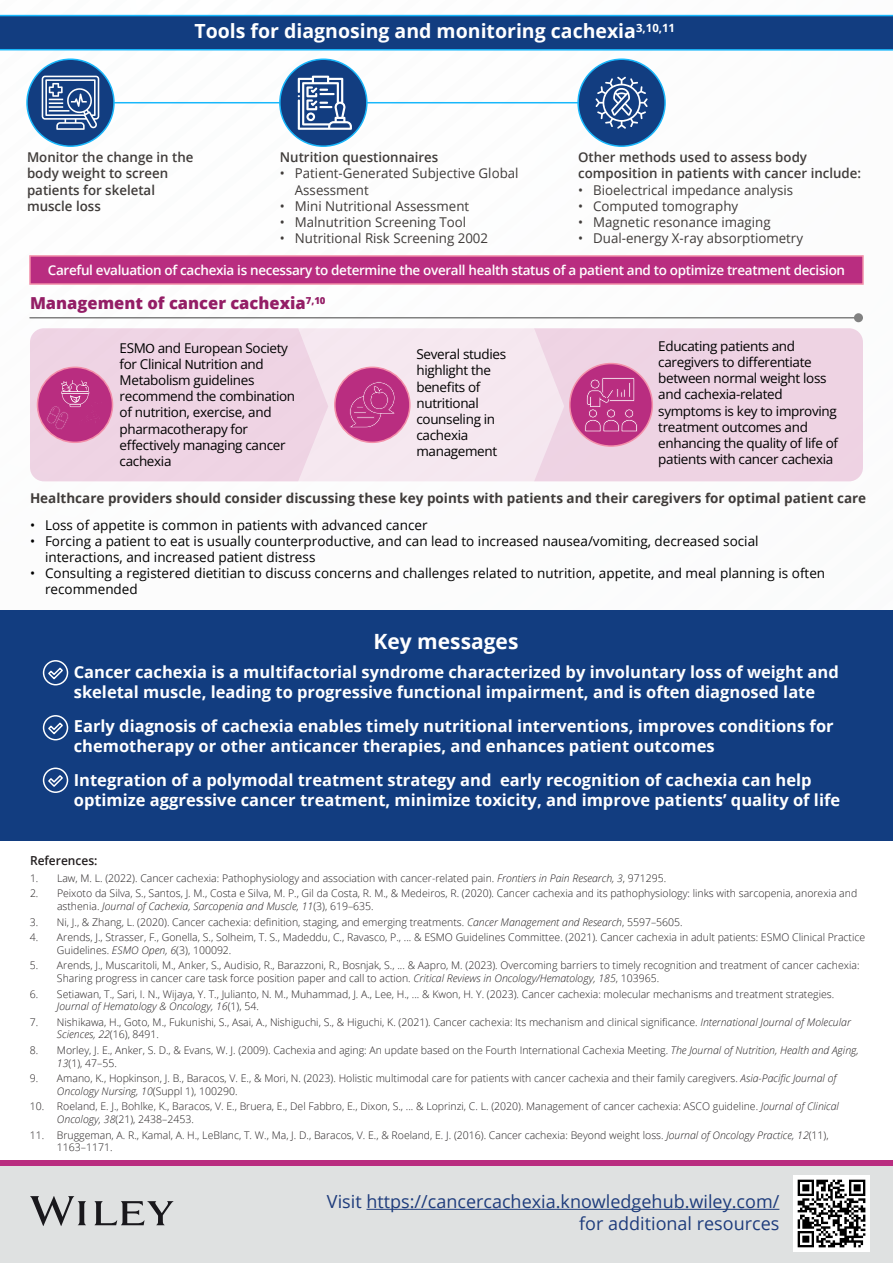
<style>
.page{position:relative;width:893px;height:1263px;background:#fff}
.page>*{position:absolute;margin:0;border:0;box-sizing:border-box;transform-origin:0 0}
.t1{font:700 21px "Open Sans";color:#fff}
.t2{font:700 19.5px "Open Sans";color:#fff}
.t3{font:18px/21.6px "Open Sans";color:#1e3c7c;text-align:right}
.t4{font:700 16.5px/19.8px "Open Sans";color:#fff}
.t5{font:800 16.5px "Open Sans";color:#941e66}
.t6{font:13.5px/16.2px "Open Sans";letter-spacing:-.025em;color:#000}
.t7{font:13.5px/16.2px "Open Sans";color:#000}
.t8{font:13.5px/16.2px "Open Sans";color:#403c3a}
.t9{font:600 13.5px/16.2px "Open Sans";color:#403c3a}
.t10{font:600 13.5px "Open Sans";letter-spacing:-.025em;color:#fff}
.t11{font:700 13.5px "Open Sans";color:#403c3a}
.t12{font:600 12.45px "Open Sans";color:#231f20}
.t13{font:300 10.5px/12.6px "Open Sans";color:#231f20}
.s1{font-family:"Myriad Pro"}
.s2{font-style:italic}
.s3{font-style:inherit}
</style>
<div class="page">
<svg style="left:0;top:14px;width:893px;height:468px"></svg>
<div style="left:0;top:1163px;width:893px;height:100px;background:#dfe1e1"></div>
<div style="left:0;top:1160px;width:893px;height:6px;background:#b92d80"></div>
<svg style="left:94px;top:1201px;width:80px;height:24px"></svg>
<svg style="left:30px;top:1196px;width:56px;height:30px"></svg>
<div style="left:0;top:610px;width:893px;height:231px;background:#123d80"></div>
<div style="left:43px;top:660px;width:25px;height:25px;border:1px solid #fff;border-radius:50%"></div>
<svg style="left:47px;top:667px;width:17px;height:14px"></svg>
<div style="left:43px;top:715px;width:25px;height:25px;border:1px solid #fff;border-radius:50%"></div>
<svg style="left:47px;top:722px;width:17px;height:14px"></svg>
<div style="left:43px;top:767px;width:25px;height:26px;border:1px solid #fff;border-radius:50%"></div>
<svg style="left:47px;top:775px;width:17px;height:13px"></svg>
<hr style="left:30px;top:317px;width:829px;height:1px;background:#818181">
<div style="left:854px;top:313px;width:9px;height:9px;background:#818181;border-radius:50%"></div>
<div style="left:30px;top:328px;width:268px;height:153px;background:#efd4e4"></div>
<div style="left:564px;top:328px;width:299px;height:153px;background:#eed3e3"></div>
<div style="left:570px;top:364px;width:82px;height:82px;background:#b92d80;border-radius:50%"></div>
<div style="left:569px;top:363px;width:84px;height:84px;border:2px solid #f38fa9;border-radius:50%"></div>
<div style="left:38px;top:367px;width:74px;height:75px;background:#b92d80;border-radius:50%"></div>
<div style="left:37px;top:367px;width:76px;height:76px;border:2px solid #f38fa9;border-radius:50%"></div>
<svg style="left:46px;top:380px;width:58px;height:51px"></svg>
<svg style="left:298px;top:328px;width:266px;height:153px;background:#eed2e2"></svg>
<svg style="left:584px;top:377px;width:54px;height:55px"></svg>
<div style="left:29px;top:255px;width:835px;height:30px;background:#b92d80;border:2px solid #f38fa9"></div>
<svg style="left:0;top:15px;width:893px;height:36px;background:#15498b"></svg>
<hr style="left:71px;top:102px;width:520px;height:1px;background:#18b7fb">
<div style="left:27px;top:59px;width:87px;height:87px;background:#123d80;border-radius:50%"></div>
<div style="left:26px;top:58px;width:89px;height:89px;border:2px solid #18b7fb;border-radius:50%"></div>
<div style="left:280px;top:59px;width:87px;height:87px;background:#123d80;border-radius:50%"></div>
<div style="left:279px;top:58px;width:89px;height:89px;border:2px solid #18b7fb;border-radius:50%"></div>
<div style="left:578px;top:59px;width:87px;height:87px;background:#123d80;border-radius:50%"></div>
<div style="left:577px;top:58px;width:89px;height:89px;border:2px solid #18b7fb;border-radius:50%"></div>
<svg style="left:42px;top:76px;width:57px;height:54px"></svg>
<svg style="left:298px;top:76px;width:54px;height:54px"></svg>
<svg style="left:595px;top:77px;width:53px;height:52px"></svg>
<hr style="left:366px;top:1209px;width:413px;height:1px;background:#1e3c7c">
<img style="left:793px;top:1175px;width:76px;height:76px">
<h2 class="t2" style="left:194px;top:17px;width:482px">Tools for diagnosing and monitoring cachexia<sup>3,10,11</sup></h2>
<p class="t9" style="left:27px;top:149px;width:168px">Monitor the change in the body weight to screen patients for skeletal muscle loss</p>
<p class="t9" style="left:280px;top:149px;width:160px">Nutrition questionnaires</p>
<p class="t8" style="left:295px;top:165px;width:225px;text-indent:-15px">• Patient-Generated Subjective Global<br>Assessment</p>
<p class="t8" style="left:280px;top:197px;width:191px">• Mini Nutritional Assessment</p>
<p class="t8" style="left:280px;top:214px;width:188px">• Malnutrition Screening Tool</p>
<p class="t8" style="left:280px;top:230px;width:210px">• Nutritional Risk Screening 2002</p>
<p class="t9" style="left:578px;top:149px;width:285px">Other methods used to assess body composition in patients with cancer include:</p>
<p class="t8" style="left:578px;top:181px;width:216px">• Bioelectrical impedance analysis</p>
<p class="t8" style="left:578px;top:197px;width:162px">• Computed tomography</p>
<p class="t8" style="left:578px;top:214px;width:194px">• Magnetic resonance imaging</p>
<p class="t8" style="left:578px;top:230px;width:226px">• Dual-energy X-ray absorptiometry</p>
<p class="t10" style="left:48px;top:261px;width:799px">Careful evaluation of cachexia is necessary to determine the overall health status of a patient and to optimize treatment decision</p>
<h3 class="t5" style="left:30px;top:291px;width:297px">Management of cancer cachexia<sup>7,10</sup></h3>
<p class="t6" style="left:120px;top:339px;width:177px">ESM<span class="s1">O</span> and European Society for Clinical <span class="s1">N</span>utrition and<br>Metabolism guidelines recommend the combination of nutrition, exercise, and pharmacotherapy for effectively managing cancer cachexia</p>
<p class="t6" style="left:416px;top:346px;width:91px">Several studies highlight the benefits of nutritional counseling in cachexia management</p>
<p class="t6" style="left:658px;top:337px;width:181px">Educating patients and caregivers to differentiate between normal weight loss and cachexia-related symptoms is key to improving treatment outcomes and enhancing the quality of life of patients with cancer cachexia</p>
<p class="t11" style="left:30px;top:489px;width:838px">Healthcare providers should consider discussing these key points with patients and their caregivers for optimal patient care</p>
<p class="t7" style="left:30px;top:516px;width:399px">• Loss of appetite is common in patients with advanced cancer</p>
<p class="t7" style="left:45px;top:532px;width:715px;text-indent:-15px">• Forcing a patient to eat is usually counterproductive, and can lead to increased nausea/vomiting, decreased social interactions, and increased patient distress</p>
<p class="t7" style="left:45px;top:565px;width:782px;text-indent:-15px">• Consulting a registered dietitian to discuss concerns and challenges related to nutrition, appetite, and meal planning is often recommended</p>
<h1 class="t1" style="left:373px;top:626px;width:147px">Key messages</h1>
<h3 class="t4" style="left:74px;top:662px;width:766px">Cancer cachexia is a multifactorial syndrome characterized by involuntary loss of weight and skeletal muscle, leading to progressive functional impairment, and is often diagnosed late</h3>
<h3 class="t4" style="left:74px;top:716px;width:761px">Early diagnosis of cachexia enables timely nutritional interventions, improves conditions for chemotherapy or other anticancer therapies, and enhances patient outcomes</h3>
<h3 class="t4" style="left:74px;top:770px;width:768px">Integration of a polymodal treatment strategy and early recognition of cachexia can help optimize aggressive cancer treatment, minimize toxicity, and improve patients’ quality of life</h3>
<p class="t12" style="left:30px;top:852px;width:69px">References:</p>
<p class="t13" style="left:30px;top:871px;width:638px">1. Law, M. L. (2022). Cancer cachexia: Pathophysiology and association with cancer-related pain. <span class="s2">Frontiers in Pain Research, 3</span>, 971295.</p>
<p class="t13" style="left:57px;top:887px;width:802px;text-indent:-27px">2. Peixoto da Silva, S., Santos, J. M., Costa e Silva, M. P., Gil da Costa, R. M., &amp; Medeiros, R. (2020). Cancer cachexia and its pathophysiology: links with sarcopenia, anorexia and asthenia. <span class="s2">Journal of Cachexia, Sarcopenia and Muscle, 11</span>(3), 619–635.</p>
<p class="t13" style="left:30px;top:915px;width:654px">3. Ni, J., &amp; Zhang, L. (2020). Cancer cachexia: definition, staging, and emerging treatments. <span class="s2">Cancer Management and Research</span>, 5597–5605.</p>
<p class="t13" style="left:57px;top:931px;width:810px;text-indent:-27px">4. Arends, J., Strasser, F., Gonella, S., Solheim, T. S., Madeddu, C., Ravasco, P., ... &amp; ESMO Guidelines Committee. (2021). Cancer cachexia in adult patients: ESMO Clinical Practice<br>Guidelines. <span class="s2">ESMO Open, 6</span>(3), 100092.</p>
<p class="t13" style="left:57px;top:959px;width:804px;text-indent:-27px">5. Arends, J., Muscaritoli, M., Anker, S., Audisio, R., Barazzoni, R., Bosnjak, S., ... &amp; Aapro, M. (2023). Overcoming barriers to timely recognition and treatment of cancer cachexia:<br>Sharing progress in cancer care task force position paper and call to action. <span class="s2">Critical Reviews in Oncology/Hematology, 185</span>, 103965.</p>
<p class="t13" style="left:57px;top:987px;width:779px;text-indent:-27px">6. Setiawan, T., Sari, I. N., Wijaya, Y. T., Julianto, N. M., Muhammad, J. A., Lee, H., ... &amp; Kwon, H. Y. (2023). Cancer cachexia: molecular mechanisms and treatment strategies.<br><span class="s2">Journal of Hematology &amp; Oncology, 16</span>(1), 54.</p>
<p class="t13" style="left:57px;top:1015px;width:795px;text-indent:-27px">7. Nishikawa, H., Goto, M., Fukunishi, S., Asai, A., Nishiguchi, S., &amp; Higuchi, K. (2021). Cancer cachexia: Its mechanism and clinical significance. <span class="s2">International Journal of Molecular<br>Sciences, 22</span>(16), 8491.</p>
<p class="t13" style="left:57px;top:1043px;width:803px;text-indent:-27px">8. Morley, J. E., Anker, S. D., &amp; Evans, W. J. (2009). Cachexia and aging: An update based on the Fourth International Cachexia Meeting. <span class="s2">The Journal of Nutrition, Health and Aging,<br>13</span>(1), 47–55.</p>
<p class="t13" style="left:57px;top:1072px;width:781px;text-indent:-27px">9. Amano, K., Hopkinson, J. B., Baracos, V. E., &amp; Mori, N. (2023). Holistic multimodal care for patients with cancer cachexia and their family caregivers. <span class="s2">Asia-Pacific Journal of<br>Oncology Nursing, 10</span>(Suppl 1), 100290.</p>
<p class="t13" style="left:57px;top:1100px;width:784px;text-indent:-27px">10. Roeland, E. J., Bohlke, K., Baracos, V. E., Bruera, E., Del Fabbro, E., Dixon, S., ... &amp; Loprinzi, C. L. (2020). Management of cancer cachexia: ASCO guideline. <span class="s2">Journal of Clinical<br>Oncology, 38</span>(21), 2438–2453.</p>
<p class="t13" style="left:57px;top:1128px;width:773px;text-indent:-27px">11. Bruggeman, A. R., Kamal, A. H., LeBlanc, T. W., Ma, J. D., Baracos, V. E., &amp; Roeland, E. J. (2016). Cancer cachexia: Beyond weight loss. <span class="s2">Journal of Oncology Practice, 12</span>(11),<br>1163–1171.</p>
<h3 class="t3" style="left:327px;top:1190px;width:454px"><span class="s3">Visit</span> https://cancercachexia.knowledgehub.wiley.com/ for additional resources</h3>
</div>
